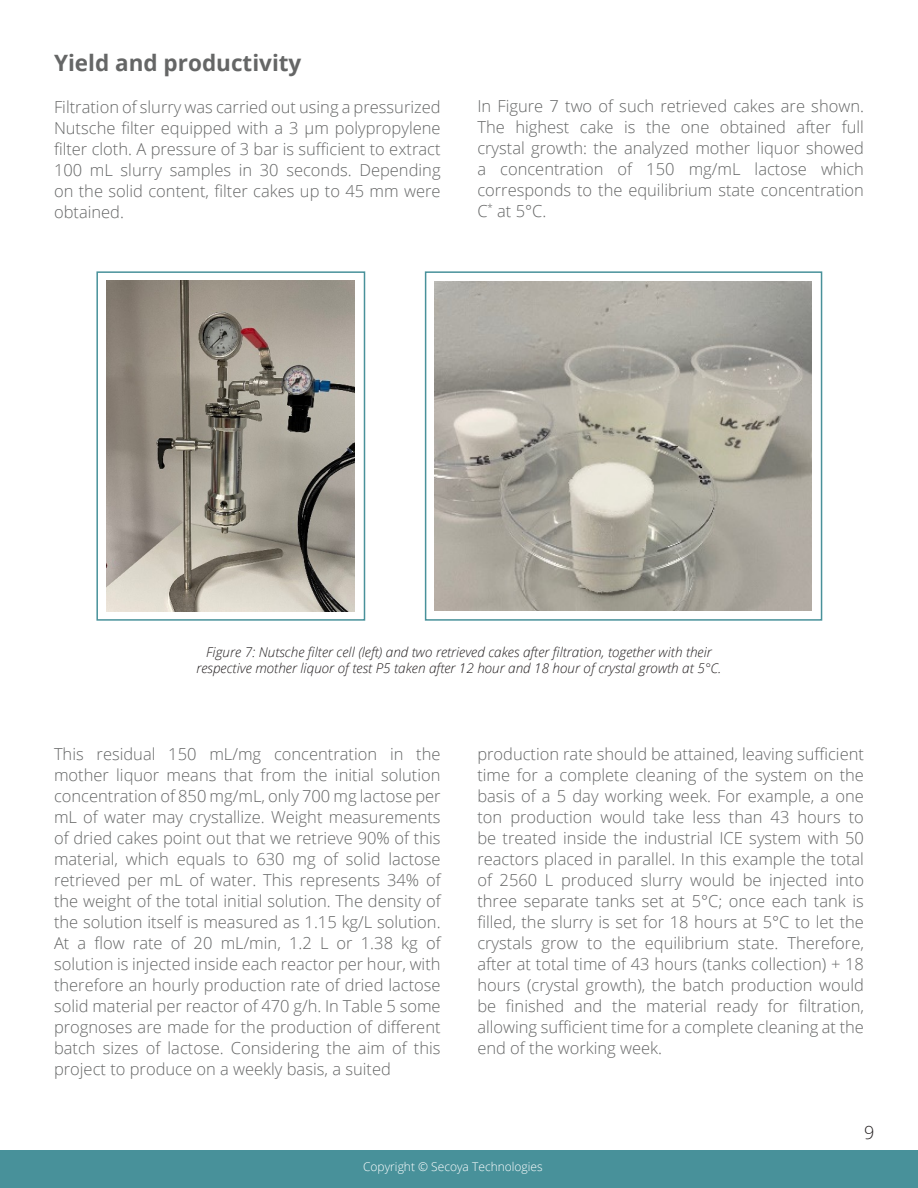
<style>
.page{position:relative;width:918px;height:1188px;background:#fff}
.page>*{position:absolute;margin:0;border:0;box-sizing:border-box;transform-origin:0 0}
.t1{font:700 22.5px "Open Sans";color:#656666}
.t2{font:300 18px "Open Sans";color:#231f20}
.t3{font:300 16.5px/21px "Open Sans";color:#656666;text-align:justify}
.t4{font:italic 300 13.5px/16.2px "Open Sans";color:#231f20;text-align:center}
.t5{font:300 12px "Open Sans";color:#fff}
</style>
<div class="page">
<div style="left:0;top:1150px;width:918px;height:38px;background:#48919a"></div>
<img style="left:106px;top:281px;width:249px;height:330px">
<img style="left:435px;top:281px;width:377px;height:329px">
<div style="left:96px;top:271px;width:269px;height:350px;border:2px solid #48919a"></div>
<div style="left:425px;top:271px;width:397px;height:350px;border:2px solid #48919a"></div>
<p class="t1" style="left:54px;top:47px;width:249px">Yield and productivity</p>
<p class="t3" style="left:54px;top:96px;width:388px">Filtration of slurry was carried out using a pressurized Nutsche filter equipped with a 3 µm polypropylene filter cloth. A pressure of 3 bar is sufficient to extract 100 mL slurry samples in 30 seconds. Depending on the solid content, filter cakes up to 45 mm were obtained.</p>
<p class="t3" style="left:477px;top:95px;width:388px">In Figure 7 two of such retrieved cakes are shown.<br>The highest cake is the one obtained after full crystal growth: the analyzed mother liquor showed a concentration of 150 mg/mL lactose which corresponds to the equilibrium state concentration C<sup>*</sup> at 5°C.</p>
<p class="t4" style="left:197px;top:644px;width:526px">Figure 7: Nutsche filter cell (left) and two retrieved cakes after filtration, together with their respective mother liquor of test P5 taken after 12 hour and 18 hour of crystal growth at 5°C.</p>
<p class="t3" style="left:54px;top:743px;width:388px">This residual 150 mL/mg concentration in the mother liquor means that from the initial solution concentration of 850 mg/mL, only 700 mg lactose per mL of water may crystallize. Weight measurements of dried cakes point out that we retrieve 90% of this material, which equals to 630 mg of solid lactose retrieved per mL of water. This represents 34% of the weight of the total initial solution. The density of the solution itself is measured as 1.15 kg/L solution.<br>At a flow rate of 20 mL/min, 1.2 L or 1.38 kg of solution is injected inside each reactor per hour, with therefore an hourly production rate of dried lactose solid material per reactor of 470 g/h. In Table 5 some prognoses are made for the production of different batch sizes of lactose. Considering the aim of this project to produce on a weekly basis, a suited</p>
<p class="t3" style="left:477px;top:743px;width:388px">production rate should be attained, leaving sufficient time for a complete cleaning of the system on the basis of a 5 day working week. For example, a one ton production would take less than 43 hours to be treated inside the industrial ICE system with 50 reactors placed in parallel. In this example the total of 2560 L produced slurry would be injected into three separate tanks set at 5°C; once each tank is filled, the slurry is set for 18 hours at 5°C to let the crystals grow to the equilibrium state. Therefore, after at total time of 43 hours (tanks collection) + 18 hours (crystal growth), the batch production would be finished and the material ready for filtration, allowing sufficient time for a complete cleaning at the end of the working week.</p>
<p class="t5" style="left:363px;top:1159px;width:181px">Copyright © Secoya Technologies</p>
<p class="t2" style="left:864px;top:1120px;width:12px">9</p>
</div>
